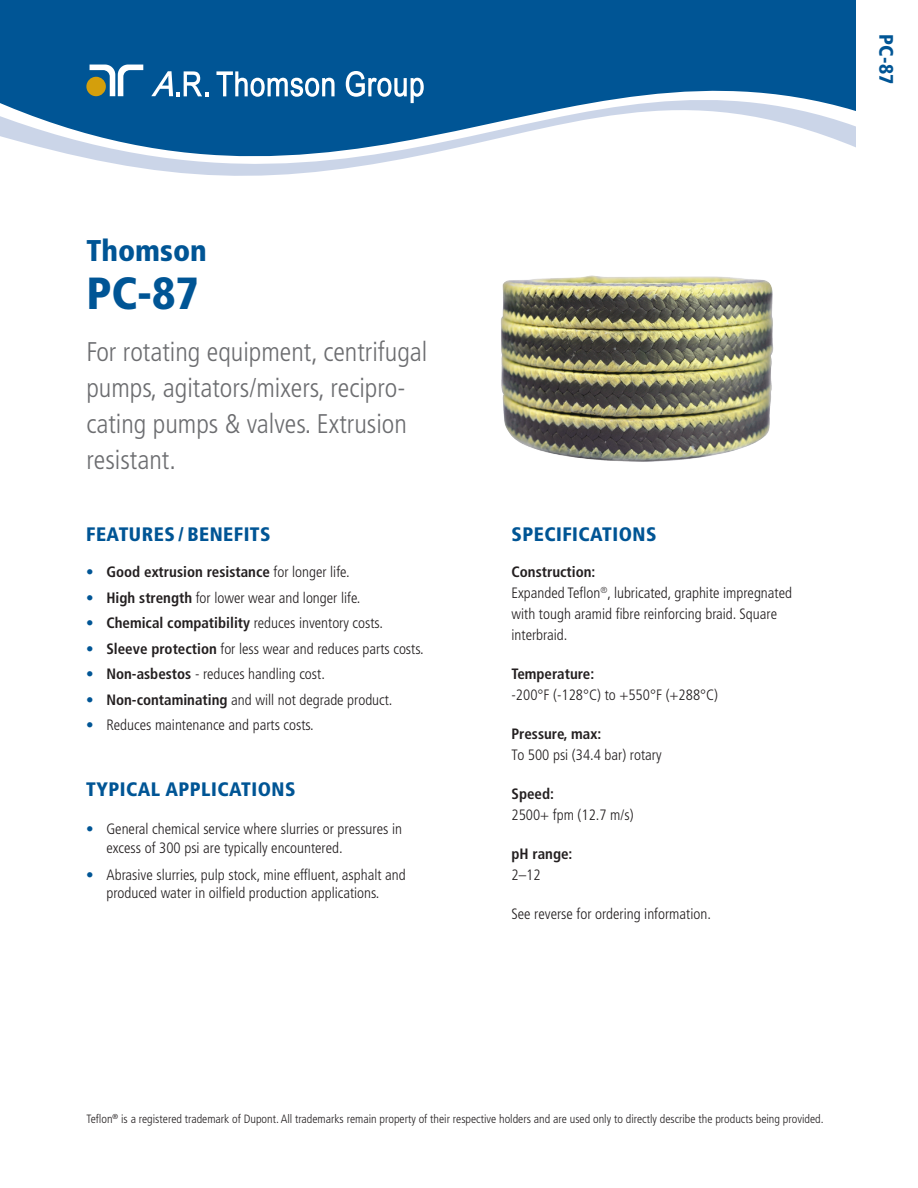
<style>
.page{position:relative;width:918px;height:1188px;background:#fff}
.page>*{position:absolute;margin:0;border:0;box-sizing:border-box;transform-origin:0 0}
.t1{font:900 condensed 45px "Frutiger LT Std";color:#005595}
.t2{font:900 condensed 30px "Frutiger LT Std";color:#005595}
.t3{font:300 condensed 27px/36px "Frutiger LT Std";color:#6c6d70}
.t4{font:900 condensed 19.5px "Frutiger LT Std";letter-spacing:.025em;color:#005595}
.t5{font:300 condensed 15px/18.8px "Frutiger LT Std";color:#231f20}
.t6{font:700 condensed 15px "Frutiger LT Std";color:#231f20}
.t7{font:300 condensed 12px "Frutiger LT Std";color:#231f20}
.s1{font-weight:300;color:#005595}
.s2{font-weight:300}
.s3{color:#005595}
.s4{font-weight:700}
</style>
<div class="page">
<div style="left:0;top:0;width:856px;height:98px;background:#005595"></div>
<svg style="left:216px;top:71px;width:119px;height:26px"></svg>
<svg style="left:346px;top:71px;width:78px;height:27px"></svg>
<svg style="left:151px;top:71px;width:57px;height:25px"></svg>
<svg style="left:86px;top:65px;width:57px;height:31px"></svg>
<svg style="left:0;top:98px;width:856px;height:78px"></svg>
<img style="left:501px;top:275px;width:273px;height:187px">
<p class="t2" style="left:86px;top:232px;width:122px">Thomson</p>
<p class="t1" style="left:86px;top:266px;width:114px">PC-87</p>
<p class="t3" style="left:86px;top:334px;width:343px">For rotating equipment, centrifugal pumps, agitators/mixers, recipro&shy;cating pumps &amp; valves. Extrusion resistant.</p>
<p class="t4" style="left:86px;top:522px;width:186px">FEATURES / BENEFITS</p>
<p class="t6" style="left:86px;top:563px;width:265px"><span class="s1">•</span> Good extrusion resistance <span class="s2">for longer life.</span></p>
<p class="t5" style="left:86px;top:588px;width:276px"><span class="s3">•</span> <span class="s4">High strength</span> for lower wear and longer life.</p>
<p class="t5" style="left:86px;top:614px;width:298px"><span class="s3">•</span> <span class="s4">Chemical compatibility</span> reduces inventory costs.</p>
<p class="t5" style="left:86px;top:639px;width:339px"><span class="s3">•</span> <span class="s4">Sleeve protection</span> for less wear and reduces parts costs.</p>
<p class="t5" style="left:86px;top:665px;width:240px"><span class="s3">•</span> <span class="s4">Non-asbestos</span> - reduces handling cost.</p>
<p class="t5" style="left:86px;top:690px;width:308px"><span class="s3">•</span> <span class="s4">Non-contaminating</span> and will not degrade product.</p>
<p class="t5" style="left:86px;top:716px;width:229px"><span class="s3">•</span> Reduces maintenance and parts costs.</p>
<p class="t4" style="left:86px;top:777px;width:211px">TYPICAL APPLICATIONS</p>
<p class="t5" style="left:106px;top:819px;width:297px;text-indent:-20px"><span class="s3">•</span> General chemical service where slurries or pressures in excess of 300 psi are typically encountered.</p>
<p class="t5" style="left:86px;top:865px;width:321px;text-align:center"><span class="s3">•</span> Abrasive slurries, pulp stock, mine effluent, asphalt and produced water in oilfield production applications.</p>
<p class="t4" style="left:512px;top:522px;width:147px">SPECIFICATIONS</p>
<p class="t6" style="left:512px;top:563px;width:85px">Construction:</p>
<p class="t5" style="left:512px;top:583px;width:282px;line-height:21px">Expanded Teflon<sup>®</sup>, lubricated, graphite impregnated with tough aramid fibre reinforcing braid. Square interbraid.</p>
<p class="t6" style="left:512px;top:665px;width:84px">Temperature:</p>
<p class="t5" style="left:512px;top:686px;width:208px">-200°F (-128°C) to +550°F (+288°C)</p>
<p class="t6" style="left:512px;top:725px;width:91px">Pressure, max:</p>
<p class="t5" style="left:512px;top:746px;width:152px">To 500 psi (34.4 bar) rotary</p>
<p class="t6" style="left:512px;top:785px;width:44px">Speed:</p>
<p class="t5" style="left:512px;top:806px;width:124px">2500+ fpm (12.7 m/s)</p>
<p class="t6" style="left:512px;top:845px;width:62px">pH range:</p>
<p class="t5" style="left:512px;top:866px;width:31px">2–12</p>
<p class="t5" style="left:512px;top:905px;width:201px">See reverse for ordering information.</p>
<p class="t4" style="left:898px;top:34px;width:52px;rotate:90deg">PC-87</p>
<p class="t7" style="left:86px;top:1112px;width:739px">Teflon<sup>®</sup> is a registered trademark of Dupont. All trademarks remain property of their respective holders and are used only to directly describe the products being provided.</p>
</div>
